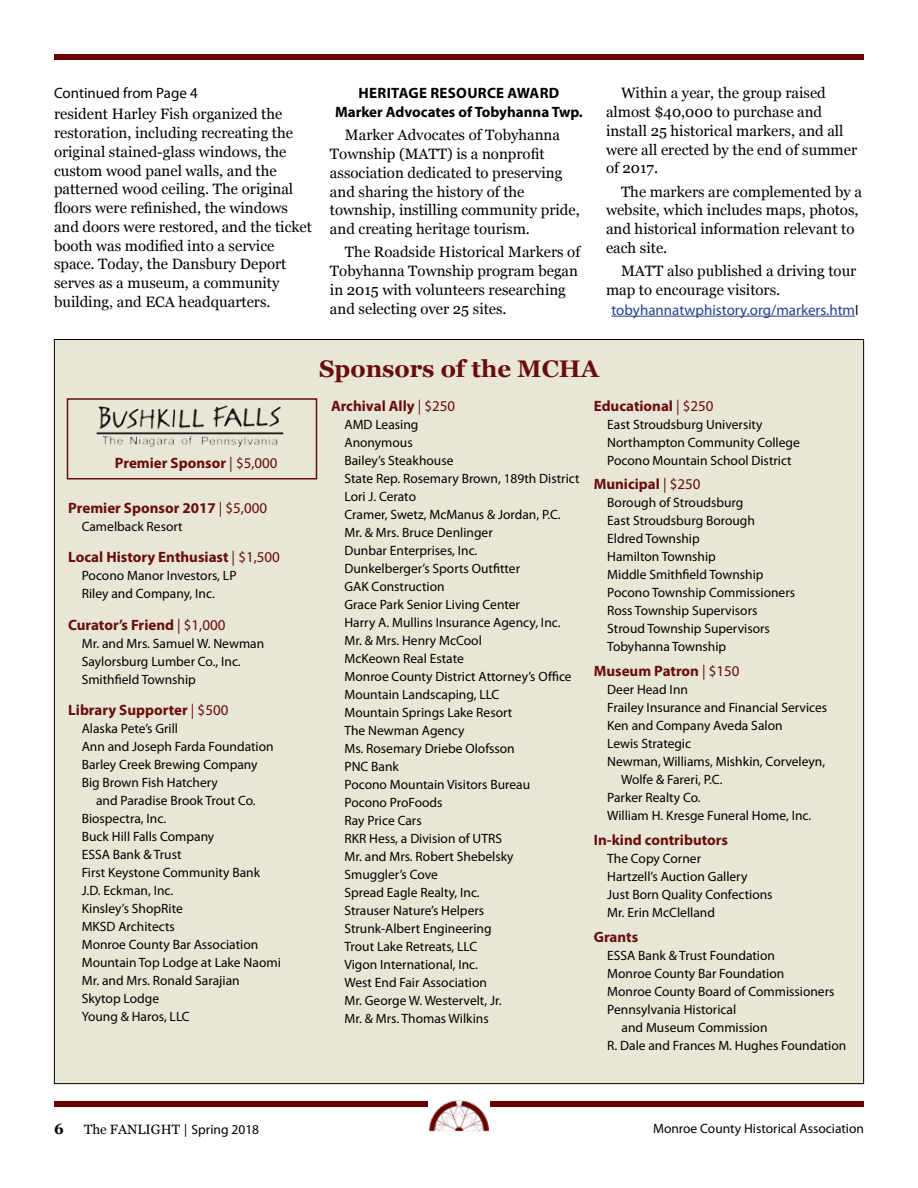
<style>
.page{position:relative;width:918px;height:1188px;background:#fff}
.page>*{position:absolute;margin:0;border:0;box-sizing:border-box;transform-origin:0 0}
.t1{font:700 24px "Georgia";color:#690c0d}
.t2{font:15px/18.8px "Georgia";color:#000}
.t3{font:700 15px "Myriad Pro";color:#690c0d}
.t4{font:700 15px/18.8px "Myriad Pro";color:#000;text-align:center}
.t5{font:15px "Myriad Pro";color:#25408f}
.t6{font:15px "Myriad Pro";color:#000}
.t7{font:700 15px "Georgia";color:#000}
.t8{font:13.5px/18px "Myriad Pro";color:#000}
.t9{font:13.5px "Georgia";color:#000}
.s1{font-family:"Calibri";color:#000}
.s2{font-weight:400}
.s3{font-family:"Myriad Pro"}
</style>
<div class="page">
<div style="left:54px;top:54px;width:810px;height:6px;background:#6b0001"></div>
<div style="left:54px;top:1101px;width:810px;height:6px;background:#6b0001"></div>
<svg style="left:429px;top:1131px;width:60px;height:1px"></svg>
<img style="left:428px;top:1100px;width:62px;height:31px">
<div style="left:54px;top:339px;width:810px;height:745px;background:#e8e6d4"></div>
<img style="left:96px;top:405px;width:188px;height:41px">
<div style="left:67px;top:398px;width:250px;height:82px;border:2px solid #690c0d"></div>
<hr style="left:611px;top:316px;width:244px;height:1px;background:#25408f">
<p class="t6" style="left:54px;top:84px;width:145px">Continued from Page 4</p>
<p class="t2" style="left:54px;top:105px;width:259px">resident Harley Fish organized the restoration, including recreating the original stained-glass windows, the custom wood panel walls, and the patterned wood ceiling. The original floors were refinished, the windows and doors were restored, and the ticket booth was modified into a service space. Today, the Dansbury Deport serves as a museum, a community building, and ECA headquarters.</p>
<p class="t4" style="left:335px;top:83px;width:249px">HERITAGE RESOURCE AWARD<br>Marker Advocates of Tobyhanna Twp.</p>
<p class="t2" style="left:330px;top:126px;width:251px;text-indent:15px">Marker Advocates of Tobyhanna Township (MATT) is a nonprofit association dedicated to preserving and sharing the history of the township, instilling community pride, and creating heritage tourism.</p>
<p class="t2" style="left:330px;top:243px;width:252px;text-indent:15px">The Roadside Historical Markers of Tobyhanna Township program began in 2015 with volunteers researching and selecting over 25 sites.</p>
<p class="t2" style="left:606px;top:84px;width:253px;text-indent:15px">Within a year, the group raised almost $40,000 to purchase and install 25 historical markers, and all were all erected by the end of summer of 2017.</p>
<p class="t2" style="left:606px;top:182px;width:258px;text-indent:15px">The markers are complemented by a website, which includes maps, photos, and historical information relevant to each site.</p>
<p class="t2" style="left:606px;top:262px;width:252px;text-indent:15px">MATT also published a driving tour map to encourage visitors.</p>
<p class="t5" style="left:611px;top:300px;width:249px">tobyhannatwphistory.org/markers.htm<span class="s1">l</span></p>
<p class="t3" style="left:115px;top:453px;width:164px">Premier Sponsor <span class="s2">| $5,000</span></p>
<p class="t3" style="left:68px;top:498px;width:200px">Premier Sponsor 2017 <span class="s2">| $5,000</span></p>
<p class="t8" style="left:82px;top:517px;width:102px">Camelback Resort</p>
<p class="t3" style="left:68px;top:547px;width:213px">Local History Enthusiast <span class="s2">| $1,500</span></p>
<p class="t8" style="left:82px;top:566px;width:156px">Pocono Manor Investors, LP<br>Riley and Company, Inc.</p>
<p class="t3" style="left:68px;top:615px;width:159px">Curator’s Friend <span class="s2">| $1,000</span></p>
<p class="t8" style="left:82px;top:634px;width:184px">Mr. and Mrs. Samuel W. Newman<br>Saylorsburg Lumber Co., Inc.<br>Smithfield Township</p>
<p class="t3" style="left:68px;top:700px;width:162px">Library Supporter <span class="s2">| $500</span></p>
<p class="t8" style="left:82px;top:719px;width:193px">Alaska Pete’s Grill<br>Ann and Joseph Farda Foundation<br>Barley Creek Brewing Company<br>Big Brown Fish Hatchery</p>
<p class="t8" style="left:82px;top:791px;width:201px;text-indent:14px">and Paradise Brook Trout Co.<br>Biospectra, Inc.<br>Buck Hill Falls Company<br>ESSA Bank &amp; Trust<br>First Keystone Community Bank<br>J.D. Eckman, Inc.<br>Kinsley’s ShopRite<br>MKSD Architects<br>Monroe County Bar Association<br>Mountain Top Lodge at Lake Naomi<br>Mr. and Mrs. Ronald Sarajian<br>Skytop Lodge<br>Young &amp; Haros, LLC</p>
<h1 class="t1" style="left:319px;top:355px;width:281px">Sponsors of the MCHA</h1>
<p class="t3" style="left:331px;top:396px;width:126px">Archival Ally <span class="s2">| $250</span></p>
<p class="t8" style="left:345px;top:415px;width:237px">AMD Leasing<br>Anonymous<br>Bailey’s Steakhouse<br>State Rep. Rosemary Brown, 189th District<br>Lori J. Cerato<br>Cramer, Swetz, McManus &amp; Jordan, P.C.<br>Mr. &amp; Mrs. Bruce Denlinger<br>Dunbar Enterprises, Inc.<br>Dunkelberger’s Sports Outfitter<br>GAK Construction<br>Grace Park Senior Living Center<br>Harry A. Mullins Insurance Agency, Inc.<br>Mr. &amp; Mrs. Henry McCool<br>McKeown Real Estate<br>Monroe County District Attorney’s Office<br>Mountain Landscaping, LLC<br>Mountain Springs Lake Resort<br>The Newman Agency<br>Ms. Rosemary Driebe Olofsson<br>PNC Bank<br>Pocono Mountain Visitors Bureau<br>Pocono ProFoods<br>Ray Price Cars<br>RKR Hess, a Division of UTRS<br>Mr. and Mrs. Robert Shebelsky<br>Smuggler’s Cove<br>Spread Eagle Realty, Inc.<br>Strauser Nature’s Helpers<br>Strunk-Albert Engineering<br>Trout Lake Retreats, LLC<br>Vigon International, Inc.<br>West End Fair Association<br>Mr. George W. Westervelt, Jr.<br>Mr. &amp; Mrs. Thomas Wilkins</p>
<p class="t3" style="left:594px;top:396px;width:121px">Educational <span class="s2">| $250</span></p>
<p class="t8" style="left:607px;top:415px;width:194px">East Stroudsburg University<br>Northampton Community College<br>Pocono Mountain School District</p>
<p class="t3" style="left:594px;top:475px;width:108px">Municipal <span class="s2">| $250</span></p>
<p class="t8" style="left:607px;top:494px;width:189px">Borough of Stroudsburg<br>East Stroudsburg Borough<br>Eldred Township<br>Hamilton Township<br>Middle Smithfield Township<br>Pocono Township Commissioners<br>Ross Township Supervisors<br>Stroud Township Supervisors<br>Tobyhanna Township</p>
<p class="t3" style="left:594px;top:661px;width:147px">Museum Patron <span class="s2">| $150</span></p>
<p class="t8" style="left:607px;top:680px;width:82px">Deer Head Inn</p>
<p class="t8" style="left:607px;top:698px;width:222px">Frailey Insurance and Financial Services</p>
<p class="t8" style="left:607px;top:716px;width:177px">Ken and Company Aveda Salon</p>
<p class="t8" style="left:607px;top:734px;width:85px">Lewis Strategic</p>
<p class="t8" style="left:607px;top:752px;width:219px">Newman, Williams, Mishkin, Corveleyn,</p>
<p class="t8" style="left:621px;top:770px;width:103px">Wolfe &amp; Fareri, P.C.</p>
<p class="t8" style="left:607px;top:788px;width:95px">Parker Realty Co.</p>
<p class="t8" style="left:607px;top:806px;width:205px">William H. Kresge Funeral Home, Inc.</p>
<p class="t3" style="left:594px;top:830px;width:136px">In-kind contributors</p>
<p class="t8" style="left:607px;top:849px;width:167px">The Copy Corner<br>Hartzell’s Auction Gallery<br>Just Born Quality Confections<br>Mr. Erin McClelland</p>
<p class="t3" style="left:594px;top:927px;width:46px">Grants</p>
<p class="t8" style="left:607px;top:946px;width:169px">ESSA Bank &amp; Trust Foundation</p>
<p class="t8" style="left:607px;top:964px;width:179px">Monroe County Bar Foundation</p>
<p class="t8" style="left:607px;top:982px;width:229px">Monroe County Board of Commissioners</p>
<p class="t8" style="left:607px;top:1000px;width:131px">Pennsylvania Historical</p>
<p class="t8" style="left:622px;top:1018px;width:148px">and Museum Commission</p>
<p class="t8" style="left:607px;top:1036px;width:241px">R. Dale and Frances M. Hughes Foundation</p>
<p class="t7" style="left:54px;top:1120px;width:11px">6</p>
<p class="t9" style="left:84px;top:1122px;width:177px">The FANLIGHT | <span class="s3">Spring 2018</span></p>
<p class="t8" style="left:653px;top:1119px;width:212px">Monroe County Historical Association</p>
</div>
